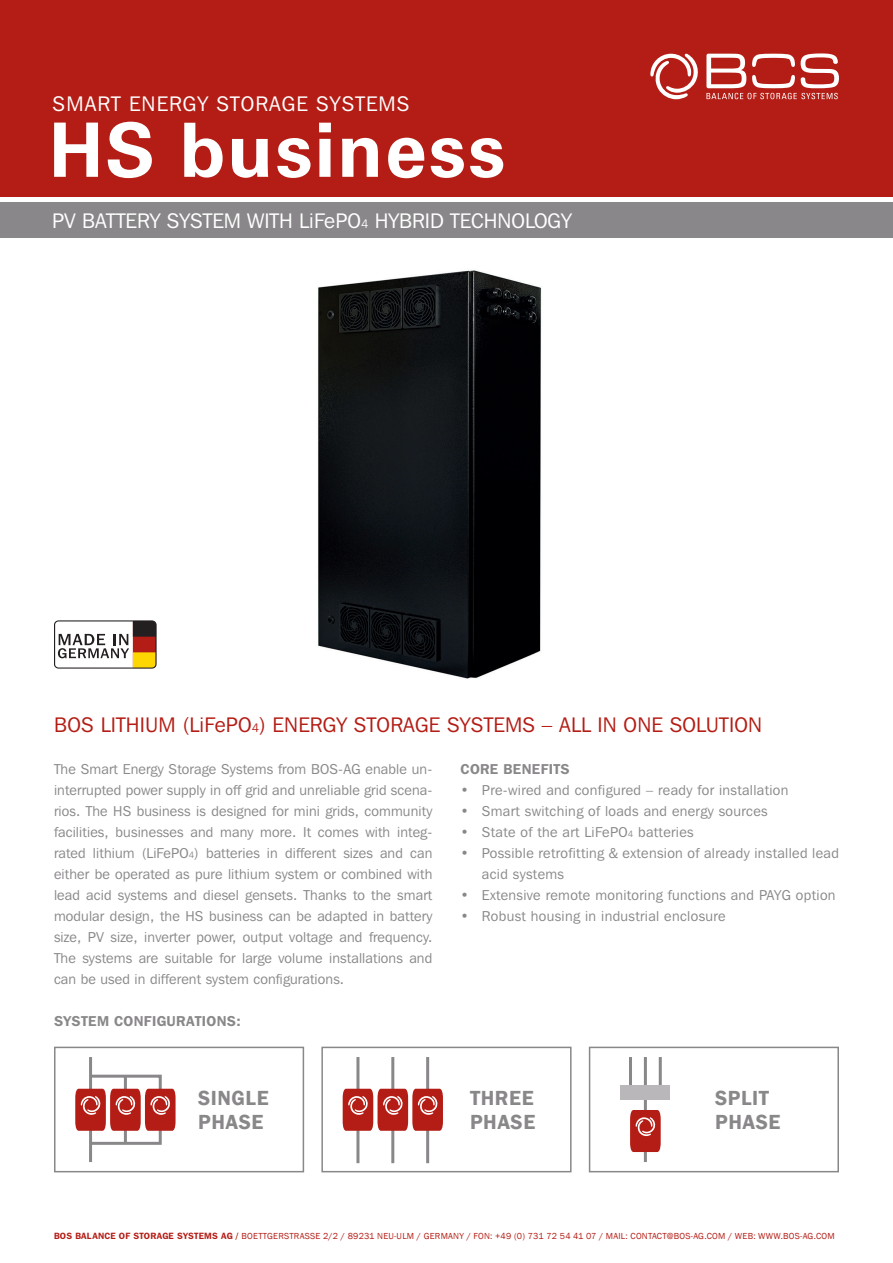
<style>
.page{position:relative;width:893px;height:1263px;background:#fff}
.page>*{position:absolute;margin:0;border:0;box-sizing:border-box;transform-origin:0 0}
.t1{font:700 75px "Univers CE";letter-spacing:.025em;color:#fff}
.t2{font:21px "Franklin Gothic IT Cby BT";letter-spacing:.01em;color:#b41d15}
.t3{font:21px "Franklin Gothic IT Cby BT";color:#fff}
.t4{font:600 21px/24px "Franklin Gothic";letter-spacing:.025em;color:#8a878a}
.t5{font:21px "Franklin Gothic IT Cby BT";letter-spacing:.05em;color:#fff}
.t6{font:14.25px/21px "Franklin Gothic IT Cby BT";letter-spacing:.025em;color:#8a878a;text-align:justify}
.t7{font:600 14.25px "Franklin Gothic IT Cby BT";letter-spacing:.025em;color:#8a878a}
.t8{font:9px "Franklin Gothic";letter-spacing:.025em;color:#b41d15}
.s1{font-size:12px}
.s2{font-size:9px}
.s3{font-family:"Franklin Gothic IT Cby BT";font-weight:600}
</style>
<div class="page">
<img style="left:231px;top:196px;width:396px;height:483px">
<div style="left:0;top:202px;width:893px;height:35px;background:#8a878a"></div>
<div style="left:0;top:0;width:893px;height:196px;background:#b41d15"></div>
<svg style="left:650px;top:53px;width:189px;height:46px"></svg>
<hr style="left:89px;top:1057px;width:3px;height:36px;background:#8a878a">
<hr style="left:89px;top:1127px;width:3px;height:35px;background:#8a878a">
<svg style="left:75px;top:1074px;width:101px;height:71px"></svg>
<hr style="left:426px;top:1127px;width:3px;height:36px;background:#8a878a">
<hr style="left:356px;top:1057px;width:3px;height:36px;background:#8a878a">
<hr style="left:391px;top:1057px;width:3px;height:33px;background:#8a878a">
<hr style="left:426px;top:1057px;width:3px;height:33px;background:#8a878a">
<hr style="left:356px;top:1127px;width:3px;height:36px;background:#8a878a">
<hr style="left:391px;top:1127px;width:3px;height:36px;background:#8a878a">
<svg style="left:343px;top:1089px;width:100px;height:42px;background:#c24842"></svg>
<hr style="left:644px;top:1148px;width:3px;height:14px;background:#8a878a">
<hr style="left:644px;top:1057px;width:3px;height:55px;background:#8a878a">
<hr style="left:659px;top:1057px;width:3px;height:33px;background:#8a878a">
<hr style="left:629px;top:1057px;width:3px;height:33px;background:#8a878a">
<svg style="left:630px;top:1110px;width:31px;height:42px"></svg>
<div style="left:621px;top:1085px;width:49px;height:14px;background:#b9b7ba"></div>
<div style="left:54px;top:1047px;width:250px;height:125px;border:2px solid #8a878a"></div>
<div style="left:589px;top:1047px;width:250px;height:125px;border:2px solid #8a878a"></div>
<div style="left:321px;top:1047px;width:251px;height:125px;border:2px solid #8a878a"></div>
<svg style="left:54px;top:620px;width:103px;height:49px"></svg>
<h2 class="t5" style="left:53px;top:91px;width:358px">SMART ENERGY STORAGE SYSTEMS</h2>
<h1 class="t1" style="left:49px;top:106px;width:458px">HS business</h1>
<h2 class="t3" style="left:52px;top:207px;width:521px">PV BATTERY SYSTEM WITH LiFePO<span class="s1">4</span> HYBRID TECHNOLOGY</h2>
<h2 class="t2" style="left:54px;top:711px;width:710px">BOS LITHIUM (LiFePO<span class="s1">4</span>) ENERGY STORAGE SYSTEMS – ALL IN ONE SOLUTION</h2>
<p class="t6" style="left:54px;top:758px;width:380px">The Smart Energy Storage Systems from BOS-AG enable un&shy;interrupted power supply in off grid and unreliable grid scena&shy;rios. The HS business is designed for mini grids, community facilities, businesses and many more. It comes with integ&shy;rated lithium (LiFePO<span class="s2">4</span>) batteries in different sizes and can either be operated as pure lithium system or combined with lead acid systems and diesel gensets. Thanks to the smart modular design, the HS business can be adapted in battery size, PV size, inverter power, output voltage and frequency.<br>The systems are suitable for large volume installations and can be used in different system configurations.</p>
<p class="t7" style="left:461px;top:760px;width:111px">CORE BENEFITS</p>
<p class="t6" style="left:461px;top:779px;width:329px">• Pre-wired and configured – ready for installation</p>
<p class="t6" style="left:461px;top:800px;width:308px">• Smart switching of loads and energy sources</p>
<p class="t6" style="left:461px;top:821px;width:235px">• State of the art LiFePO<span class="s2">4</span> batteries</p>
<p class="t6" style="left:482px;top:842px;width:359px;text-indent:-21px">• Possible retrofitting &amp; extension of already installed lead acid systems</p>
<p class="t6" style="left:461px;top:884px;width:376px">• Extensive remote monitoring functions and PAYG option</p>
<p class="t6" style="left:461px;top:905px;width:267px">• Robust housing in industrial enclosure</p>
<p class="t7" style="left:54px;top:1012px;width:188px">SYSTEM CONFIGURATIONS:</p>
<h2 class="t4" style="left:198px;top:1086px;width:72px">SINGLE<br>PHASE</h2>
<h2 class="t4" style="left:470px;top:1086px;width:67px">THREE<br>PHASE</h2>
<h2 class="t4" style="left:715px;top:1086px;width:67px">SPLIT<br>PHASE</h2>
<p class="t8" style="left:54px;top:1230px;width:782px"><span class="s3">BOS BALANCE OF STORAGE SYSTEMS AG /</span> BOETTGERSTRASSE 2/2 / 89231 NEU-ULM / GERMANY / FON: +49 (0) 731 72 54 41 07 / MAIL: CONTACT@BOS-AG.COM / WEB: WWW.BOS-AG.COM</p>
</div>
